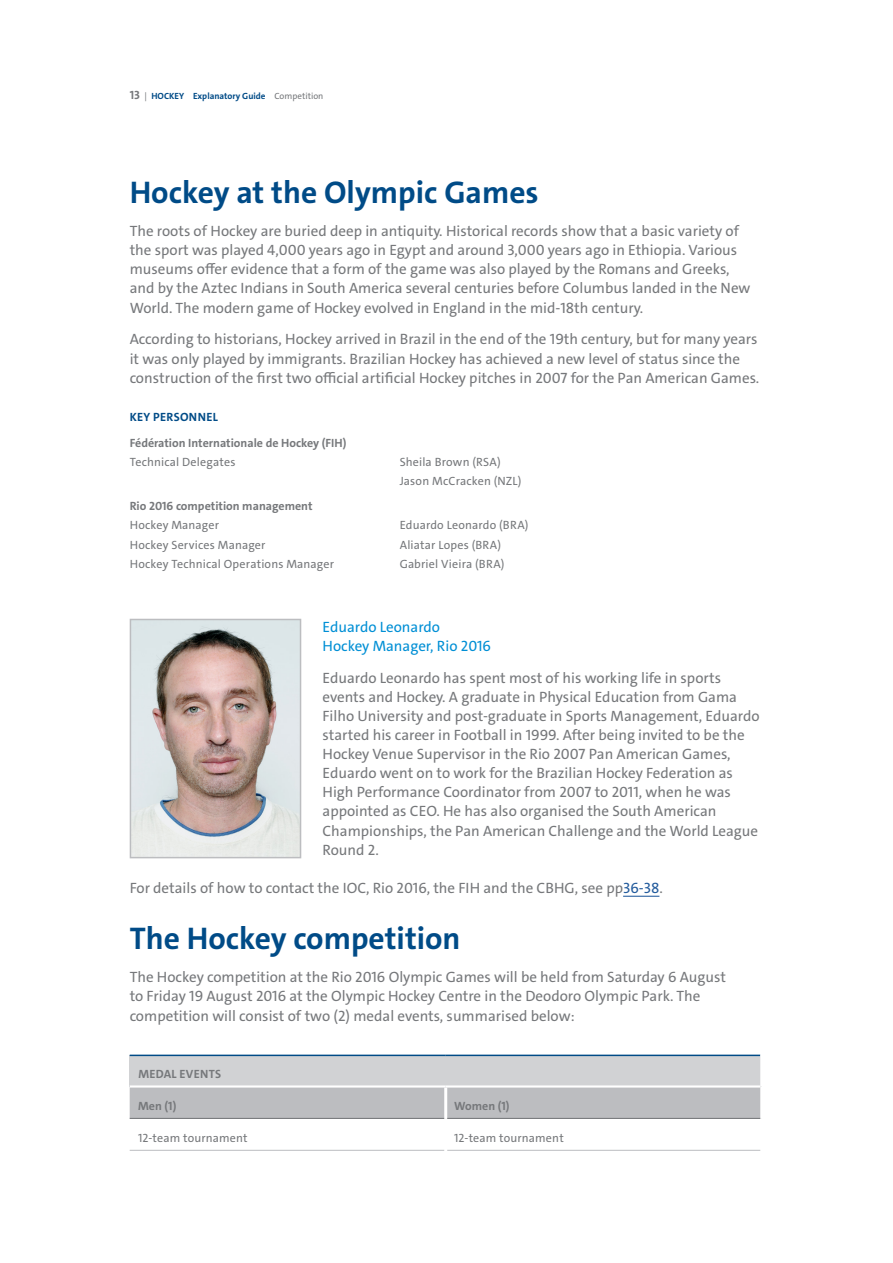
<style>
.page{position:relative;width:893px;height:1263px;background:#fff}
.page>*{position:absolute;margin:0;border:0;box-sizing:border-box;transform-origin:0 0}
.título-interno-1ºidi{font:700 31.5px "The Sans Rio 2016";color:#004b87}
.TheSansRio2016-_regu{font:15px/19.2px "The Sans Rio 2016";color:#76787b}
.TheSansRio2016-_regu-2{font:15px/19.2px "The Sans Rio 2016";color:#008fd5}
.key-info-item{font:12px/19.2px "The Sans Rio 2016";letter-spacing:.015em;color:#76787b}
.key-info-subtitle{font:700 12px "The Sans Rio 2016";color:#76787b}
.TheSansRio2016-_regu-3{font:12px "The Sans Rio 2016";letter-spacing:.01em;color:#76787b}
.TheSansRio2016-_bold{font:700 12px "The Sans Rio 2016";letter-spacing:.015em;color:#76787b}
.key-info-title{font:700 12px "The Sans Rio 2016";letter-spacing:.025em;color:#004b87}
.rodapé-E{font:700 9px "The Sans Rio 2016";color:#004b87}
.s1{font-size:12px;color:#76787b}
.s2{font-weight:400;color:#76787b}
.s3{color:#245c9d}
</style>
<div class="page">
<img style="left:133px;top:622px;width:165px;height:233px">
<div style="left:130px;top:619px;width:171px;height:239px;border:2px solid #bcbdc0"></div>
<hr style="left:623px;top:896px;width:36px;height:1px;background:#245c9d">
<div style="left:130px;top:1055px;width:632px;height:31px;background:#d1d2d4"></div>
<div style="left:130px;top:1087px;width:630px;height:31px;background:#bcbdc0"></div>
<hr style="left:444px;top:1087px;width:3px;height:31px;background:#fff">
<hr style="left:130px;top:1054px;width:316px;height:2px;background:#004b87">
<hr style="left:446px;top:1054px;width:314px;height:2px;background:#004b87">
<hr style="left:760px;top:1054px;width:3px;height:32px;background:#fff">
<hr style="left:130px;top:1085px;width:316px;height:2px;background:#fff">
<hr style="left:446px;top:1085px;width:314px;height:2px;background:#fff">
<hr style="left:130px;top:1118px;width:314px;height:1px;background:#76787b">
<hr style="left:447px;top:1118px;width:313px;height:1px;background:#76787b">
<hr style="left:130px;top:1150px;width:314px;height:1px;background:#bcbdc0">
<hr style="left:447px;top:1150px;width:313px;height:1px;background:#bcbdc0">
<p class="rodapé-E" style="left:130px;top:90px;width:195px"><span class="s1">13</span> <span class="s2">|</span> HOCKEY Explanatory Guide <span class="s2">Competition</span></p>
<p class="título-interno-1ºidi" style="left:130px;top:172px;width:410px">Hockey at the Olympic Games</p>
<p class="TheSansRio2016-_regu" style="left:130px;top:221px;width:622px">The roots of Hockey are buried deep in antiquity. Historical records show that a basic variety of the sport was played 4,000 years ago in Egypt and around 3,000 years ago in Ethiopia. Various museums offer evidence that a form of the game was also played by the Romans and Greeks, and by the Aztec Indians in South America several centuries before Columbus landed in the New World. The modern game of Hockey evolved in England in the mid-18th century.</p>
<p class="TheSansRio2016-_regu" style="left:130px;top:330px;width:631px">According to historians, Hockey arrived in Brazil in the end of the 19th century, but for many years it was only played by immigrants. Brazilian Hockey has achieved a new level of status since the construction of the first two official artificial Hockey pitches in 2007 for the Pan American Games.</p>
<p class="key-info-title" style="left:130px;top:409px;width:90px">KEY PERSONNEL</p>
<p class="key-info-subtitle" style="left:130px;top:435px;width:218px">Fédération Internationale de Hockey (FIH)</p>
<p class="key-info-item" style="left:130px;top:452px;width:107px">Technical Delegates</p>
<p class="key-info-item" style="left:400px;top:452px;width:123px">Sheila Brown (RSA)<br>Jason McCracken (NZL)</p>
<p class="key-info-subtitle" style="left:130px;top:498px;width:184px">Rio 2016 competition management</p>
<p class="key-info-item" style="left:130px;top:516px;width:91px">Hockey Manager</p>
<p class="key-info-item" style="left:400px;top:516px;width:130px">Eduardo Leonardo (BRA)</p>
<p class="key-info-item" style="left:130px;top:535px;width:137px">Hockey Services Manager</p>
<p class="key-info-item" style="left:400px;top:535px;width:103px">Aliatar Lopes (BRA)</p>
<p class="key-info-item" style="left:130px;top:554px;width:206px">Hockey Technical Operations Manager</p>
<p class="key-info-item" style="left:400px;top:554px;width:106px">Gabriel Vieira (BRA)</p>
<p class="TheSansRio2016-_regu-2" style="left:323px;top:617px;width:170px">Eduardo Leonardo<br>Hockey Manager, Rio 2016</p>
<p class="TheSansRio2016-_regu" style="left:323px;top:668px;width:438px">Eduardo Leonardo has spent most of his working life in sports events and Hockey. A graduate in Physical Education from Gama Filho University and post-graduate in Sports Management, Eduardo started his career in Football in 1999. After being invited to be the Hockey Venue Supervisor in the Rio 2007 Pan American Games, Eduardo went on to work for the Brazilian Hockey Federation as High Performance Coordinator from 2007 to 2011, when he was appointed as CEO. He has also organised the South American Championships, the Pan American Challenge and the World League Round 2.</p>
<p class="TheSansRio2016-_regu" style="left:130px;top:878px;width:535px">For details of how to contact the IOC, Rio 2016, the FIH and the CBHG, see pp<span class="s3">36-38</span>.</p>
<p class="título-interno-1ºidi" style="left:130px;top:918px;width:332px">The Hockey competition</p>
<p class="TheSansRio2016-_regu" style="left:130px;top:968px;width:598px">The Hockey competition at the Rio 2016 Olympic Games will be held from Saturday 6 August to Friday 19 August 2016 at the Olympic Hockey Centre in the Deodoro Olympic Park. The competition will consist of two (2) medal events, summarised below:</p>
<p class="TheSansRio2016-_bold" style="left:138px;top:1066px;width:84px">MEDAL EVENTS</p>
<p class="TheSansRio2016-_bold" style="left:138px;top:1098px;width:40px">Men (1)</p>
<p class="TheSansRio2016-_bold" style="left:454px;top:1098px;width:57px">Women (1)</p>
<p class="TheSansRio2016-_regu-3" style="left:138px;top:1130px;width:111px">12-team tournament</p>
<p class="TheSansRio2016-_regu-3" style="left:454px;top:1130px;width:111px">12-team tournament</p>
</div>
